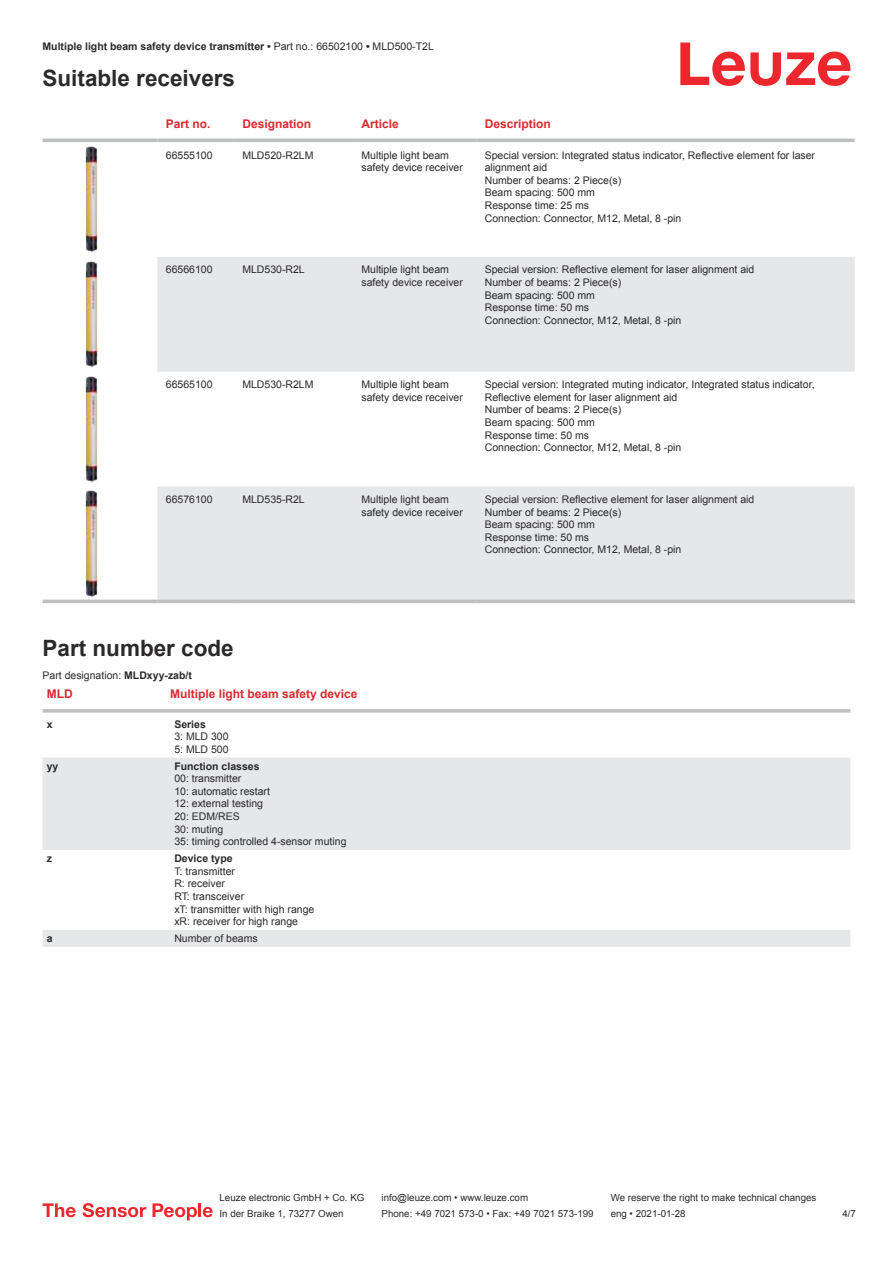
<style>
.page{position:relative;width:893px;height:1263px;background:#fff}
.page>*{position:absolute;margin:0;border:0;box-sizing:border-box;transform-origin:0 0}
.t1{font:700 22.5px "Arial";color:#2b292a}
.t2{font:700 12px "Arial";color:#db2a30}
.t3{font:10.5px/12.6px "Arial";color:#2b292a}
.t4{font:700 10.5px "Arial";color:#2b292a}
.t5{font:9.75px "Arial";color:#2b292a}
.s1{font-weight:400}
.s2{font-weight:700}
</style>
<div class="page">
<svg style="left:680px;top:43px;width:170px;height:43px"></svg>
<svg style="left:43px;top:138px;width:812px;height:466px"></svg>
<svg style="left:157px;top:257px;width:698px;height:343px;fill:#e6e7e9"></svg>
<hr style="left:43px;top:139px;width:114px;height:3px;background:#bdbfc1">
<hr style="left:157px;top:139px;width:77px;height:3px;background:#bdbfc1">
<hr style="left:234px;top:139px;width:119px;height:3px;background:#bdbfc1">
<hr style="left:353px;top:139px;width:123px;height:3px;background:#bdbfc1">
<hr style="left:476px;top:139px;width:379px;height:3px;background:#bdbfc1">
<hr style="left:43px;top:600px;width:114px;height:3px;background:#bdbfc1">
<hr style="left:157px;top:600px;width:77px;height:3px;background:#bdbfc1">
<hr style="left:234px;top:600px;width:119px;height:3px;background:#bdbfc1">
<hr style="left:353px;top:600px;width:123px;height:3px;background:#bdbfc1">
<hr style="left:476px;top:600px;width:379px;height:3px;background:#bdbfc1">
<img style="left:85px;top:146px;width:13px;height:107px">
<img style="left:85px;top:261px;width:13px;height:106px">
<img style="left:85px;top:376px;width:13px;height:106px">
<img style="left:85px;top:491px;width:13px;height:106px">
<svg style="left:43px;top:757px;width:807px;height:190px;fill:#e6e7e9"></svg>
<svg style="left:43px;top:709px;width:127px;height:4px"></svg>
<svg style="left:170px;top:709px;width:680px;height:4px;background:#c3c5c7"></svg>
<svg style="left:43px;top:1203px;width:33px;height:14px"></svg>
<svg style="left:83px;top:1203px;width:63px;height:14px"></svg>
<svg style="left:153px;top:1203px;width:44px;height:17px"></svg>
<hr style="left:198px;top:1203px;width:3px;height:14px;background:#ed272d">
<svg style="left:203px;top:1207px;width:10px;height:10px"></svg>
<p class="t4" style="left:43px;top:43px;width:393px">Multiple light beam safety device transmitter • <span class="s1">Part no.: 66502100</span> • <span class="s1">MLD500-T2L</span></p>
<h1 class="t1" style="left:43px;top:70px;width:194px">Suitable receivers</h1>
<p class="t2" style="left:166px;top:119px;width:46px">Part no.</p>
<p class="t2" style="left:242px;top:119px;width:70px">Designation</p>
<p class="t2" style="left:361px;top:119px;width:39px">Article</p>
<p class="t2" style="left:485px;top:119px;width:68px">Description</p>
<p class="t3" style="left:166px;top:150px;width:48px">66555100</p>
<p class="t3" style="left:242px;top:150px;width:73px">MLD520-R2LM</p>
<p class="t3" style="left:361px;top:150px;width:103px">Multiple light beam safety device receiver</p>
<p class="t3" style="left:485px;top:150px;width:332px">Special version: Integrated status indicator, Reflective element for laser alignment aid<br>Number of beams: 2 Piece(s)<br>Beam spacing: 500 mm<br>Response time: 25 ms<br>Connection: Connector, M12, Metal, 8 -pin</p>
<p class="t3" style="left:166px;top:264px;width:48px">66566100</p>
<p class="t3" style="left:242px;top:264px;width:64px">MLD530-R2L</p>
<p class="t3" style="left:361px;top:264px;width:103px">Multiple light beam safety device receiver</p>
<p class="t3" style="left:485px;top:264px;width:271px">Special version: Reflective element for laser alignment aid Number of beams: 2 Piece(s)<br>Beam spacing: 500 mm<br>Response time: 50 ms<br>Connection: Connector, M12, Metal, 8 -pin</p>
<p class="t3" style="left:166px;top:379px;width:48px">66565100</p>
<p class="t3" style="left:242px;top:379px;width:73px">MLD530-R2LM</p>
<p class="t3" style="left:361px;top:379px;width:103px">Multiple light beam safety device receiver</p>
<p class="t3" style="left:485px;top:379px;width:331px">Special version: Integrated muting indicator, Integrated status indicator, Reflective element for laser alignment aid<br>Number of beams: 2 Piece(s)<br>Beam spacing: 500 mm<br>Response time: 50 ms<br>Connection: Connector, M12, Metal, 8 -pin</p>
<p class="t3" style="left:166px;top:494px;width:48px">66576100</p>
<p class="t3" style="left:242px;top:494px;width:64px">MLD535-R2L</p>
<p class="t3" style="left:361px;top:494px;width:103px">Multiple light beam safety device receiver</p>
<p class="t3" style="left:485px;top:494px;width:271px">Special version: Reflective element for laser alignment aid Number of beams: 2 Piece(s)<br>Beam spacing: 500 mm<br>Response time: 50 ms<br>Connection: Connector, M12, Metal, 8 -pin</p>
<h1 class="t1" style="left:43px;top:640px;width:193px">Part number code</h1>
<p class="t2" style="left:47px;top:689px;width:27px">MLD</p>
<p class="t2" style="left:170px;top:689px;width:189px">Multiple light beam safety device</p>
<p class="t4" style="left:47px;top:720px;width:7px">x</p>
<p class="t4" style="left:174px;top:720px;width:33px">Series</p>
<p class="t3" style="left:174px;top:731px;width:56px">3: MLD 300<br>5: MLD 500</p>
<p class="t4" style="left:47px;top:762px;width:13px">yy</p>
<p class="t4" style="left:174px;top:762px;width:87px">Function classes</p>
<p class="t3" style="left:174px;top:773px;width:174px">00: transmitter<br>10: automatic restart<br>12: external testing<br>20: EDM/RES<br>30: muting<br>35: timing controlled 4-sensor muting</p>
<p class="t4" style="left:47px;top:854px;width:7px">z</p>
<p class="t4" style="left:174px;top:854px;width:60px">Device type</p>
<p class="t3" style="left:174px;top:866px;width:142px">T: transmitter<br>R: receiver<br>RT: transceiver<br>xT: transmitter with high range xR: receiver for high range</p>
<p class="t4" style="left:47px;top:934px;width:7px">a</p>
<p class="t3" style="left:174px;top:933px;width:85px">Number of beams</p>
<p class="t3" style="left:43px;top:670px;width:151px">Part designation: <span class="s2">MLDxyy-zab/t</span></p>
<p class="t5" style="left:220px;top:1194px;width:146px">Leuze electronic GmbH + Co. KG</p>
<p class="t5" style="left:381px;top:1194px;width:148px">info@leuze.com • www.leuze.com</p>
<p class="t5" style="left:611px;top:1194px;width:207px">We reserve the right to make technical changes</p>
<p class="t5" style="left:220px;top:1210px;width:126px">In der Braike 1, 73277 Owen</p>
<p class="t5" style="left:381px;top:1210px;width:214px">Phone: +49 7021 573-0 • Fax: +49 7021 573-199</p>
<p class="t5" style="left:611px;top:1210px;width:76px">eng • 2021-01-28</p>
<p class="t5" style="left:842px;top:1210px;width:15px">4 /7</p>
</div>
